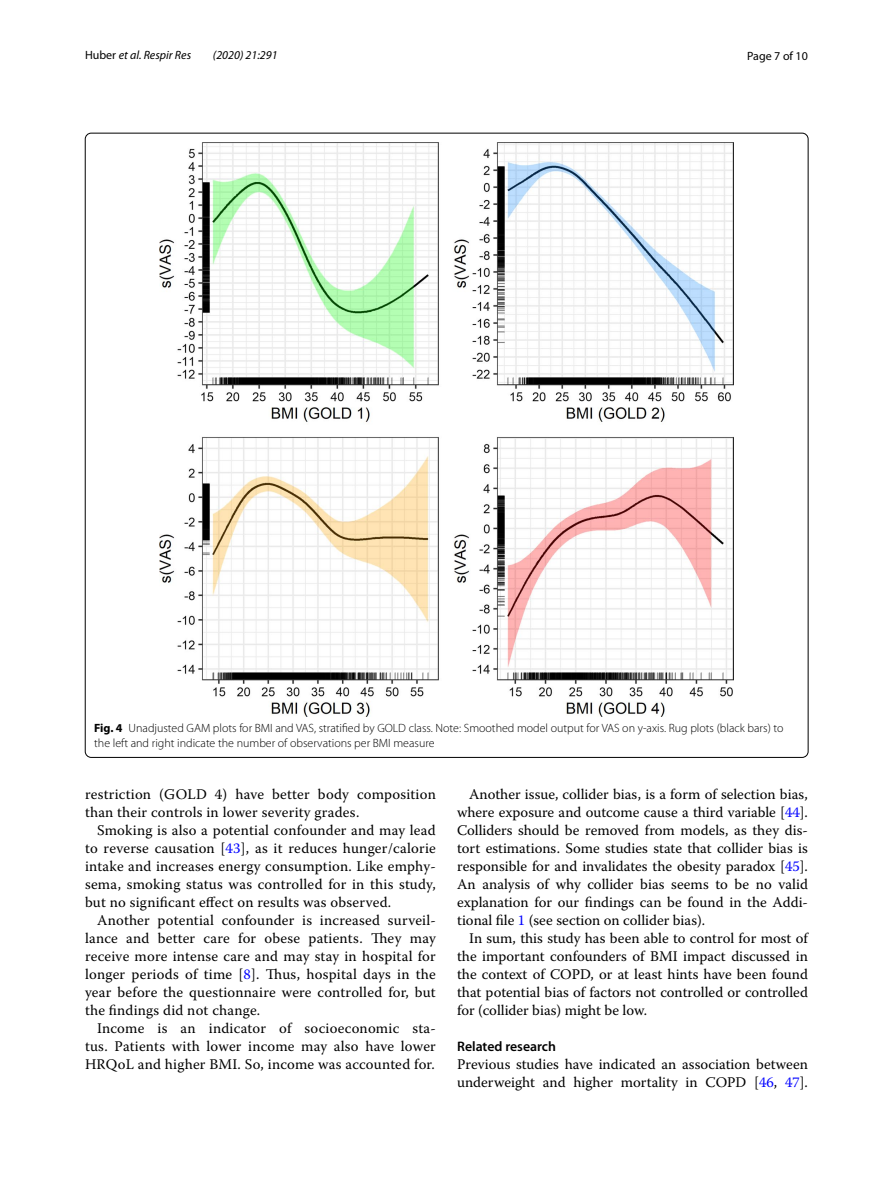
<style>
.page{position:relative;width:893px;height:1187px;background:#fff}
.page>*{position:absolute;margin:0;border:0;box-sizing:border-box;transform-origin:0 0}
.t1{font:14.7px/18px "Warnock Pro";letter-spacing:.01em;color:#000;text-align:justify}
.t2{font:600 13.8px "Myriad Pro";color:#000}
.t3{font:300 12px/15px "Myriad Pro";color:#000}
.t4{font:italic 12px "Myriad Pro";color:#000}
.t5{font:12px "Myriad Pro";color:#000}
.s1{font-style:normal}
.s2{font-weight:700}
.s3{color:#00f}
</style>
<div class="page">
<img style="left:159px;top:142px;width:575px;height:574px">
<p class="t4" style="left:85px;top:48px;width:108px"><span class="s1">Huber</span> et al. Respir Res</p>
<p class="t4" style="left:213px;top:48px;width:66px">(2020) 21:291</p>
<p class="t5" style="left:747px;top:48px;width:62px">Page 7 of 10</p>
<p class="t3" style="left:94px;top:720px;width:691px"><span class="s2">Fig. 4</span> Unadjusted GAM plots for BMI and VAS, stratified by GOLD class. Note: Smoothed model output for VAS on y-axis. Rug plots (black bars) to the left and right indicate the number of observations per BMI measure</p>
<p class="t1" style="left:85px;top:785px;width:352px">restriction (GOLD 4) have better body composition than their controls in lower severity grades.</p>
<p class="t1" style="left:85px;top:821px;width:352px;text-indent:12px">Smoking is also a potential confounder and may lead to reverse causation [<span class="s3">43</span>], as it reduces hunger/calorie intake and increases energy consumption. Like emphy&shy;sema, smoking status was controlled for in this study, but no significant effect on results was observed.</p>
<p class="t1" style="left:85px;top:911px;width:352px;text-indent:12px">Another potential confounder is increased surveil&shy;lance and better care for obese patients. They may receive more intense care and may stay in hospital for longer periods of time [<span class="s3">8</span>]. Thus, hospital days in the year before the questionnaire were controlled for, but the findings did not change.</p>
<p class="t1" style="left:85px;top:1019px;width:352px;text-indent:12px">Income is an indicator of socioeconomic sta&shy;tus. Patients with lower income may also have lower HRQoL and higher BMI. So, income was accounted for.</p>
<p class="t1" style="left:457px;top:785px;width:352px;text-indent:12px">Another issue, collider bias, is a form of selection bias, where exposure and outcome cause a third variable [<span class="s3">44</span>].<br>Colliders should be removed from models, as they dis&shy;tort estimations. Some studies state that collider bias is responsible for and invalidates the obesity paradox [<span class="s3">45</span>].<br>An analysis of why collider bias seems to be no valid explanation for our findings can be found in the Addi&shy;tional file <span class="s3">1</span> (see section on collider bias).</p>
<p class="t1" style="left:457px;top:929px;width:352px;text-indent:12px">In sum, this study has been able to control for most of the important confounders of BMI impact discussed in the context of COPD, or at least hints have been found that potential bias of factors not controlled or controlled for (collider bias) might be low.</p>
<p class="t2" style="left:457px;top:1037px;width:100px">Related research</p>
<p class="t1" style="left:457px;top:1055px;width:352px">Previous studies have indicated an association between underweight and higher mortality in COPD [<span class="s3">46</span>, <span class="s3">47</span>].</p>
</div>
